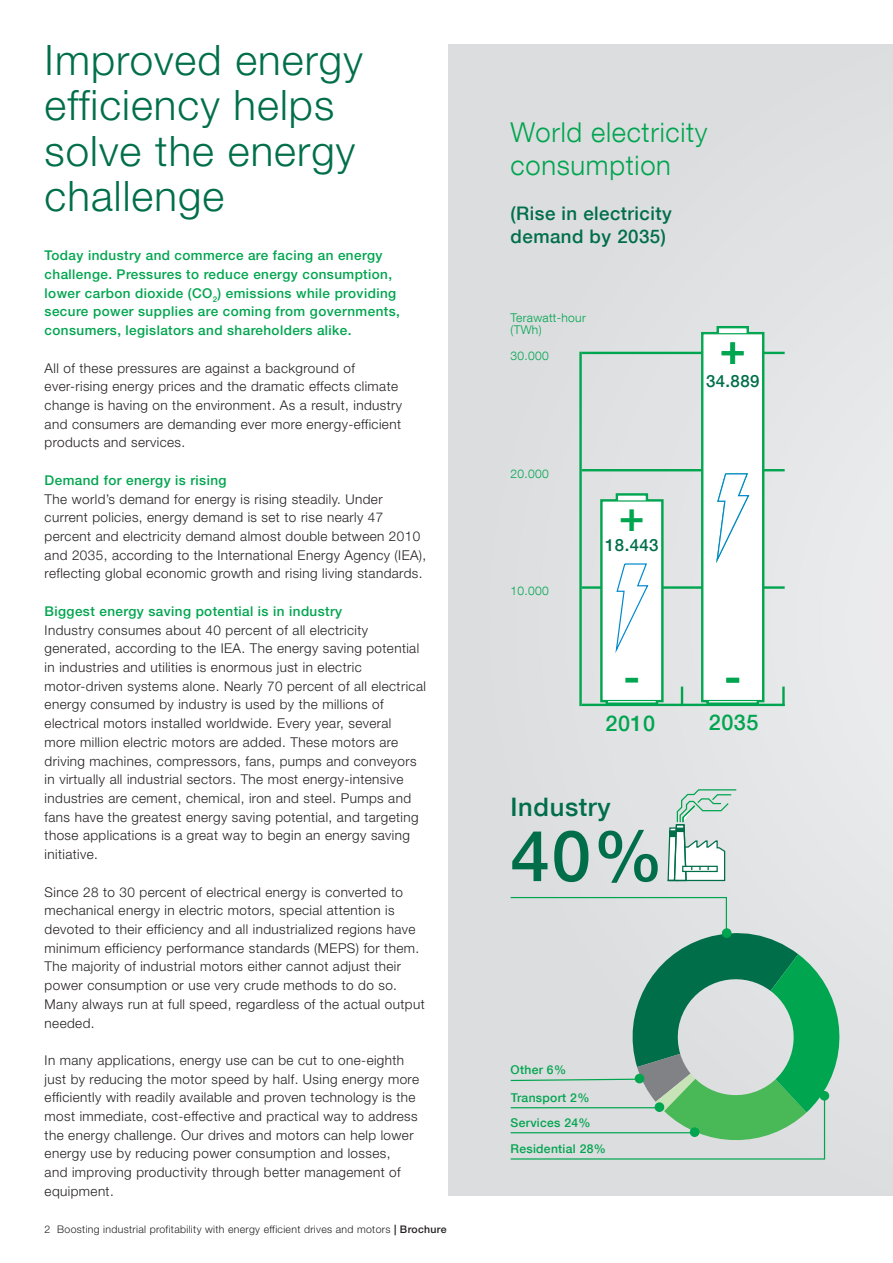
<style>
.page{position:relative;width:893px;height:1263px;background:#fff}
.page>*{position:absolute;margin:0;border:0;box-sizing:border-box;transform-origin:0 0}
.t1{font:500 70.8px "Helvetica Neue LT Com";color:#006f49}
.t2{font:500 43.2px "Helvetica Neue LT Com";color:#00a54f}
.t3{font:300 42px/45.5px "Helvetica Neue LT Std";letter-spacing:.025em;color:#006f49}
.t4{font:300 27.3px/33px "Helvetica Neue LT Com";letter-spacing:.025em;color:#00a54f}
.t5{font:500 25.5px "Helvetica Neue LT Com";letter-spacing:.025em;color:#006f49}
.t6{font:500 21.6px "Helvetica Neue LT Com";letter-spacing:.025em;color:#00a54f}
.t7{font:500 18.75px/22.5px "Helvetica Neue LT Com";letter-spacing:.025em;color:#006f49}
.t8{font:500 16.8px "Helvetica Neue LT Com";letter-spacing:.025em;color:#006f49}
.t9{font:300 13.5px/18.8px "Helvetica Neue LT Std";letter-spacing:.03em;color:#231f20}
.t10{font:500 13.5px/18.8px "Helvetica Neue LT Pro";letter-spacing:.03em;color:#00a54f}
.t11{font:500 12.15px "Helvetica Neue LT Com";letter-spacing:.025em;color:#00a54f}
.t12{font:300 12px/12px "Helvetica Neue LT Com";letter-spacing:.025em;color:#00a54f}
.t13{font:300 10.5px "Helvetica Neue LT Std";letter-spacing:.03em;color:#231f20}
.s1{font-weight:500}
</style>
<div class="page">
<div style="left:448px;top:45px;width:445px;height:1151px;background:#dedfe1"></div>
<hr style="left:582px;top:352px;width:203px;height:2px;background:#00a54f">
<hr style="left:582px;top:469px;width:203px;height:2px;background:#00a54f">
<hr style="left:582px;top:586px;width:203px;height:3px;background:#00a54f">
<svg style="left:598px;top:493px;width:67px;height:214px;background:#dff1eb"></svg>
<svg style="left:699px;top:326px;width:67px;height:381px;background:#e4f4ed"></svg>
<hr style="left:579px;top:352px;width:3px;height:354px;background:#00a54f">
<svg style="left:681px;top:687px;width:2px;height:17px"></svg>
<hr style="left:782px;top:687px;width:3px;height:19px;background:#00a54f">
<hr style="left:582px;top:704px;width:203px;height:2px;background:#00a54f">
<svg style="left:667px;top:789px;width:70px;height:93px"></svg>
<svg style="left:510px;top:897px;width:330px;height:263px"></svg>
<div style="left:722px;top:929px;width:9px;height:8px;background:#00a54f;border-radius:50%"></div>
<div style="left:722px;top:928px;width:9px;height:10px;border:1px solid #00a54f;border-radius:50%"></div>
<div style="left:820px;top:1091px;width:9px;height:9px;background:#00a54f;border-radius:50%"></div>
<div style="left:820px;top:1091px;width:9px;height:9px;border:1px solid #00a54f;border-radius:50%"></div>
<div style="left:655px;top:1103px;width:9px;height:8px;background:#00a54f;border-radius:50%"></div>
<div style="left:655px;top:1102px;width:9px;height:10px;border:1px solid #00a54f;border-radius:50%"></div>
<div style="left:690px;top:1128px;width:9px;height:8px;background:#00a54f;border-radius:50%"></div>
<div style="left:690px;top:1127px;width:9px;height:10px;border:1px solid #00a54f;border-radius:50%"></div>
<h3 class="t3" style="left:45px;top:36px;width:320px">Improved energy efficiency helps solve the energy challenge</h3>
<p class="t10" style="left:45px;top:246px;width:357px">Today industry and commerce are facing an energy challenge. Pressures to reduce energy consumption, lower carbon dioxide (CO<sub>2</sub>) emissions while providing secure power supplies are coming from governments, consumers, legislators and shareholders alike.</p>
<p class="t9" style="left:45px;top:358px;width:359px">All of these pressures are against a background of ever-rising energy prices and the dramatic effects climate change is having on the environment. As a result, industry and consumers are demanding ever more energy-efficient products and services.</p>
<p class="t10" style="left:45px;top:470px;width:183px">Demand for energy is rising</p>
<p class="t9" style="left:45px;top:489px;width:383px">The world’s demand for energy is rising steadily. Under current policies, energy demand is set to rise nearly 47 percent and electricity demand almost double between 2010 and 2035, according to the International Energy Agency (IEA), reflecting global economic growth and rising living standards.</p>
<p class="t10" style="left:45px;top:601px;width:299px">Biggest energy saving potential is in industry</p>
<p class="t9" style="left:45px;top:620px;width:383px">Industry consumes about 40 percent of all electricity generated, according to the IEA. The energy saving potential in industries and utilities is enormous just in electric motor-driven systems alone. Nearly 70 percent of all electrical energy consumed by industry is used by the millions of electrical motors installed worldwide. Every year, several<br>more million electric motors are added. These motors are driving machines, compressors, fans, pumps and conveyors in virtually all industrial sectors. The most energy-intensive industries are cement, chemical, iron and steel. Pumps and fans have the greatest energy saving potential, and targeting those applications is a great way to begin an energy saving initiative.</p>
<p class="t9" style="left:45px;top:882px;width:382px">Since 28 to 30 percent of electrical energy is converted to mechanical energy in electric motors, special attention is devoted to their efficiency and all industrialized regions have minimum efficiency performance standards (MEPS) for them.<br>The majority of industrial motors either cannot adjust their power consumption or use very crude methods to do so.<br>Many always run at full speed, regardless of the actual output needed.</p>
<p class="t9" style="left:45px;top:1050px;width:376px">In many applications, energy use can be cut to one-eighth just by reducing the motor speed by half. Using energy more efficiently with readily available and proven technology is the most immediate, cost-effective and practical way to address the energy challenge. Our drives and motors can help lower energy use by reducing power consumption and losses,<br>and improving productivity through better management of equipment.</p>
<p class="t13" style="left:45px;top:1223px;width:403px">2 Boosting industrial profitability with energy efficient drives and motors <span class="s1">| Brochure</span></p>
<h3 class="t4" style="left:511px;top:116px;width:198px">World electricity consumption</h3>
<h3 class="t7" style="left:511px;top:202px;width:163px">(Rise in electricity demand by 2035)</h3>
<p class="t12" style="left:511px;top:311px;width:77px">Terawatt-hour (TWh)</p>
<p class="t12" style="left:511px;top:350px;width:40px">30.000</p>
<h2 class="t2" style="left:720px;top:323px;width:27px">+</h2>
<p class="t12" style="left:511px;top:467px;width:40px">20.000</p>
<p class="t12" style="left:511px;top:584px;width:40px">10.000</p>
<p class="t8" style="left:706px;top:371px;width:55px">34.889</p>
<h2 class="t2" style="left:619px;top:490px;width:27px">+</h2>
<p class="t8" style="left:605px;top:535px;width:55px">18.443</p>
<h2 class="t2" style="left:623px;top:651px;width:18px">-</h2>
<h2 class="t2" style="left:724px;top:651px;width:18px">-</h2>
<h3 class="t6" style="left:605px;top:711px;width:51px">2010</h3>
<h3 class="t6" style="left:709px;top:709px;width:51px">2035</h3>
<h3 class="t5" style="left:511px;top:792px;width:102px">Industry</h3>
<h1 class="t1" style="left:511px;top:813px;width:154px">40%</h1>
<p class="t11" style="left:511px;top:1062px;width:57px">Other 6%</p>
<p class="t11" style="left:511px;top:1091px;width:80px">Transport 2%</p>
<p class="t11" style="left:511px;top:1116px;width:82px">Services 24%</p>
<p class="t11" style="left:511px;top:1142px;width:97px">Residential 28%</p>
</div>
